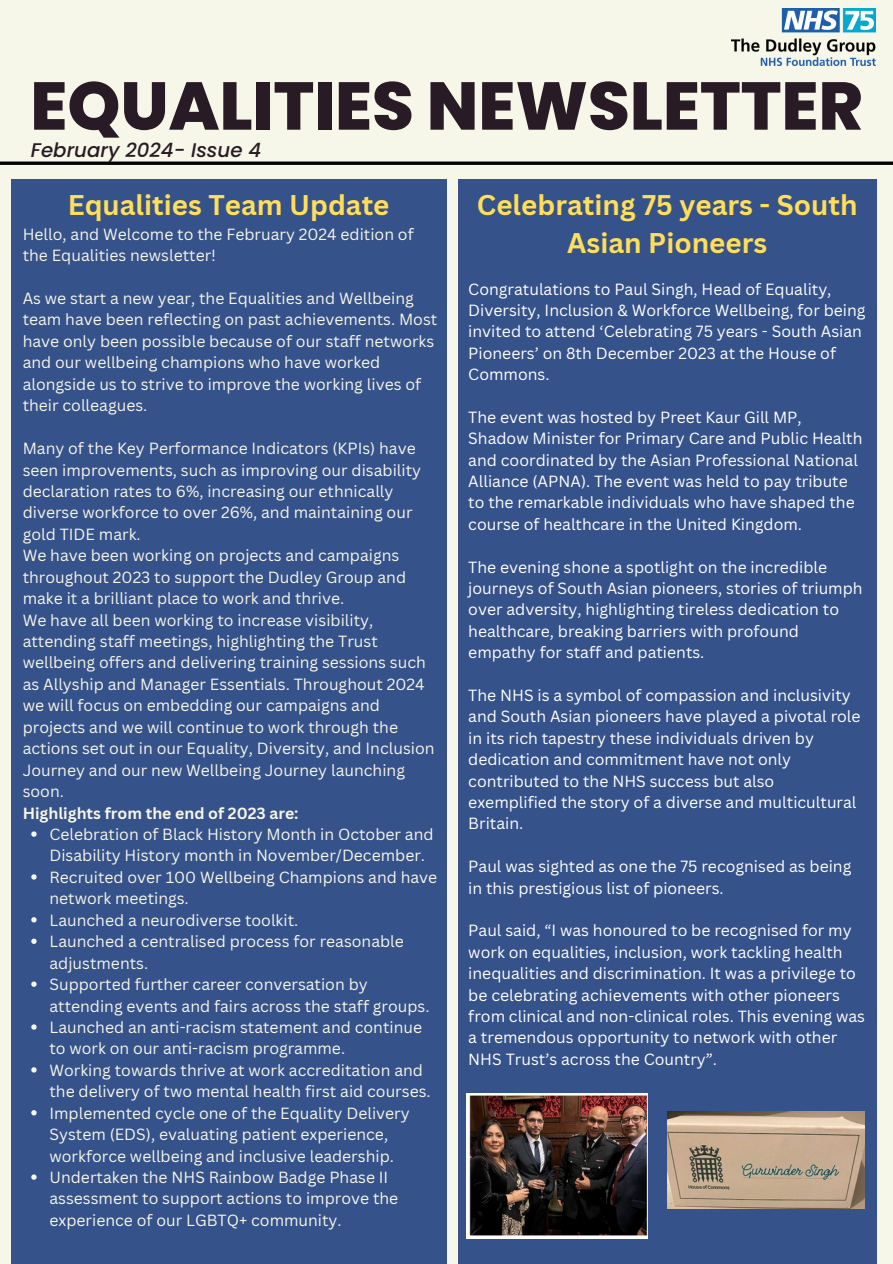
<style>
.page{position:relative;width:893px;height:1264px;background:#fff}
.page>*{position:absolute;margin:0;border:0;box-sizing:border-box;transform-origin:0 0}
.t1{font:800 67.5px "Poppins";color:#291b25}
.t2{font:700 27.75px/38.2px "Canva Sans";color:#ffde59;text-align:center}
.t3{font:italic 500 19.8px "Poppins";color:#291b25}
.t4{font:15.75px/21.5px "Canva Sans";color:#f6f6e9}
.t5{font:15.75px/21.5px "Canva Sans";color:#fff}
.t6{font:700 15.75px "Canva Sans";color:#f6f6e9}
</style>
<div class="page">
<div style="left:0;top:0;width:892px;height:1263px;background:#f6f6e9"></div>
<div style="left:11px;top:179px;width:435px;height:1084px;background:#36528b"></div>
<div style="left:458px;top:179px;width:418px;height:1084px;background:#36528b"></div>
<svg style="left:0;top:161px;width:892px;height:4px;background:#262624"></svg>
<img style="left:731px;top:8px;width:144px;height:58px">
<img style="left:467px;top:1093px;width:180px;height:145px">
<img style="left:667px;top:1111px;width:197px;height:97px">
<svg style="left:31px;top:831px;width:6px;height:5px"></svg>
<svg style="left:31px;top:874px;width:6px;height:5px"></svg>
<svg style="left:31px;top:917px;width:6px;height:5px"></svg>
<svg style="left:31px;top:938px;width:6px;height:5px"></svg>
<svg style="left:31px;top:981px;width:6px;height:5px"></svg>
<svg style="left:31px;top:1024px;width:6px;height:5px"></svg>
<svg style="left:31px;top:1067px;width:6px;height:5px"></svg>
<svg style="left:31px;top:1110px;width:6px;height:5px"></svg>
<svg style="left:31px;top:1174px;width:6px;height:5px"></svg>
<h2 class="t1" style="left:30px;top:59px;width:834px">EQUALITIES NEWSLETTER</h2>
<p class="t3" style="left:31px;top:136px;width:232px">February 2024- Issue 4</p>
<p class="t2" style="left:68px;top:185px;width:323px">Equalities Team Update</p>
<p class="t4" style="left:23px;top:223px;width:392px">Hello, and Welcome to the February 2024 edition of the Equalities newsletter!</p>
<p class="t4" style="left:23px;top:287px;width:416px">As we start a new year, the Equalities and Wellbeing team have been reflecting on past achievements. Most have only been possible because of our staff networks and our wellbeing champions who have worked alongside us to strive to improve the working lives of their colleagues.</p>
<p class="t4" style="left:23px;top:437px;width:400px">Many of the Key Performance Indicators (KPIs) have seen improvements, such as improving our disability declaration rates to 6%, increasing our ethnically diverse workforce to over 26%, and maintaining our gold TIDE mark.</p>
<p class="t4" style="left:23px;top:544px;width:385px">We have been working on projects and campaigns throughout 2023 to support the Dudley Group and make it a brilliant place to work and thrive.</p>
<p class="t4" style="left:23px;top:608px;width:413px">We have all been working to increase visibility, attending staff meetings, highlighting the Trust wellbeing offers and delivering training sessions such as Allyship and Manager Essentials. Throughout 2024 we will focus on embedding our campaigns and projects and we will continue to work through the actions set out in our Equality, Diversity, and Inclusion Journey and our new Wellbeing Journey launching soon.</p>
<p class="t6" style="left:23px;top:801px;width:277px">Highlights from the end of 2023 are:</p>
<p class="t4" style="left:49px;top:823px;width:385px">Celebration of Black History Month in October and<br>Disability History month in November/December.</p>
<p class="t4" style="left:49px;top:866px;width:389px">Recruited over 100 Wellbeing Champions and have network meetings.</p>
<p class="t4" style="left:49px;top:908px;width:250px">Launched a neurodiverse toolkit.</p>
<p class="t4" style="left:49px;top:930px;width:356px">Launched a centralised process for reasonable adjustments.</p>
<p class="t4" style="left:49px;top:973px;width:381px">Supported further career conversation by attending events and fairs across the staff groups.</p>
<p class="t4" style="left:49px;top:1016px;width:374px">Launched an anti-racism statement and continue to work on our anti-racism programme.</p>
<p class="t4" style="left:49px;top:1058px;width:383px">Working towards thrive at work accreditation and the delivery of two mental health first aid courses.</p>
<p class="t4" style="left:49px;top:1101px;width:362px">Implemented cycle one of the Equality Delivery<br>System (EDS), evaluating patient experience, workforce wellbeing and inclusive leadership.</p>
<p class="t4" style="left:49px;top:1166px;width:350px">Undertaken the NHS Rainbow Badge Phase II assessment to support actions to improve the experience of our LGBTQ+ community.</p>
<p class="t2" style="left:477px;top:185px;width:382px">Celebrating 75 years - South<br>Asian Pioneers</p>
<p class="t5" style="left:468px;top:278px;width:399px">Congratulations to Paul Singh, Head of Equality, Diversity, Inclusion &amp; Workforce Wellbeing, for being invited to attend ‘Celebrating 75 years - South Asian Pioneers’ on 8th December 2023 at the House of Commons.</p>
<p class="t5" style="left:468px;top:406px;width:395px">The event was hosted by Preet Kaur Gill MP, Shadow Minister for Primary Care and Public Health and coordinated by the Asian Professional National Alliance (APNA). The event was held to pay tribute to the remarkable individuals who have shaped the course of healthcare in the United Kingdom.</p>
<p class="t5" style="left:468px;top:556px;width:396px">The evening shone a spotlight on the incredible journeys of South Asian pioneers, stories of triumph over adversity, highlighting tireless dedication to healthcare, breaking barriers with profound empathy for staff and patients.</p>
<p class="t5" style="left:468px;top:684px;width:394px">The NHS is a symbol of compassion and inclusivity and South Asian pioneers have played a pivotal role in its rich tapestry these individuals driven by dedication and commitment have not only contributed to the NHS success but also exemplified the story of a diverse and multicultural Britain.</p>
<p class="t5" style="left:468px;top:855px;width:384px">Paul was sighted as one the 75 recognised as being in this prestigious list of pioneers.</p>
<h2 class="t5" style="left:468px;top:919px;width:398px">Paul said, “I was honoured to be recognised for my work on equalities, inclusion, work tackling health inequalities and discrimination. It was a privilege to be celebrating achievements with other pioneers from clinical and non-clinical roles. This evening was a tremendous opportunity to network with other NHS Trust’s across the Country”.</h2>
</div>
